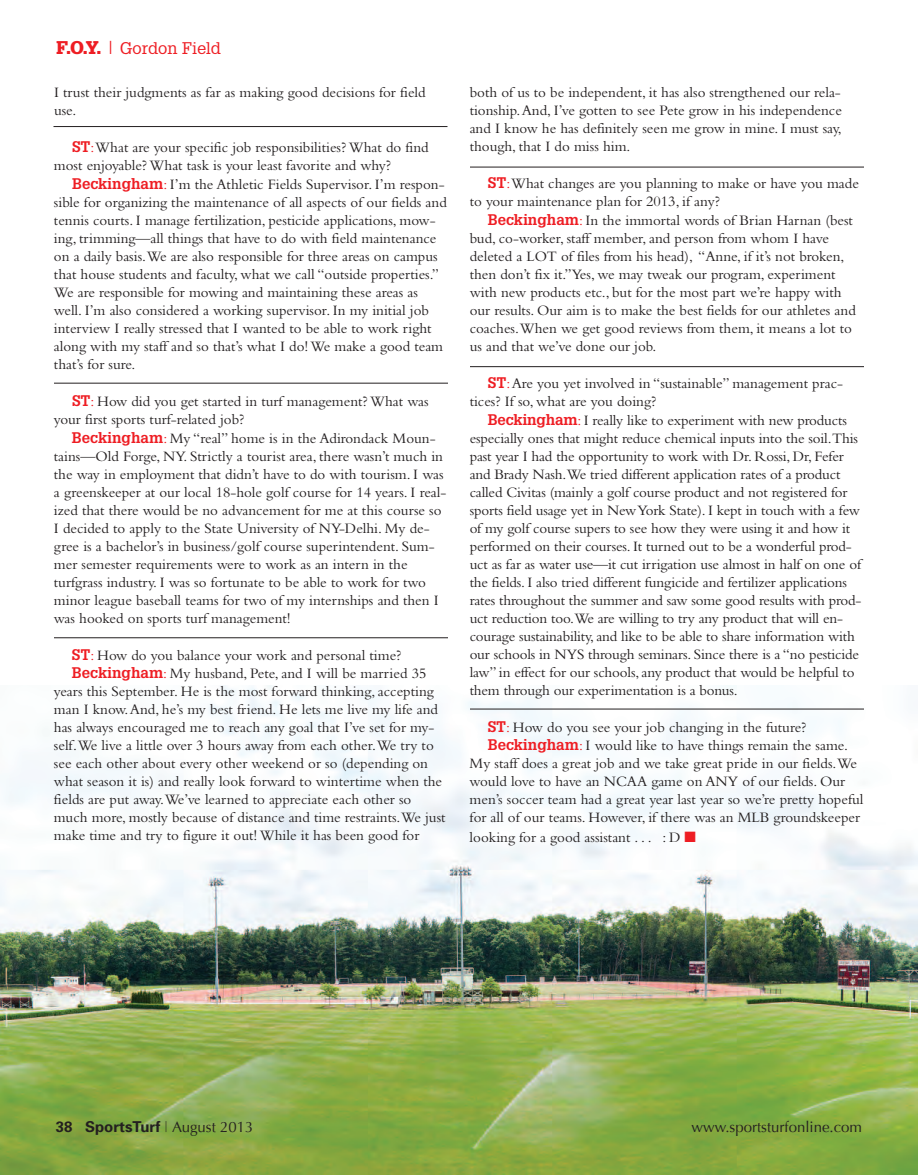
<style>
.page{position:relative;width:918px;height:1175px;background:#fff}
.page>*{position:absolute;margin:0;border:0;box-sizing:border-box;transform-origin:0 0}
.t1{font:16.5px "Glypha";color:#ee1d23}
.t2{font:15px/18px "Bembo";color:#231f20}
.t3{font:15px "Optima";color:#231f20}
.t4{font:700 15px "Univers";color:#231f20}
.s1{font-weight:900;font-size:18px}
.s2{font-size:18px}
.s3{font-family:"Glypha";font-weight:700;color:#ee1d23}
.s4{color:#ee1d23}
.s5{font-weight:100;font-stretch:ultra-condensed}
.s6{font-family:"Optima";font-weight:400}
</style>
<div class="page">
<img style="left:0;top:686px;width:918px;height:488px">
<hr style="left:54px;top:126px;width:393px;height:1px;background:#231f20">
<hr style="left:54px;top:383px;width:394px;height:1px;background:#231f20">
<hr style="left:54px;top:637px;width:394px;height:1px;background:#231f20">
<hr style="left:470px;top:708px;width:394px;height:1px;background:#231f20">
<hr style="left:470px;top:366px;width:394px;height:1px;background:#231f20">
<hr style="left:470px;top:167px;width:394px;height:1px;background:#231f20">
<p class="t1" style="left:56px;top:39px;width:166px"><span class="s1">F.O.Y.</span> <span class="s2">|</span> Gordon Field</p>
<p class="t2" style="left:54px;top:85px;width:373px">I trust their judgments as far as making good decisions for field use.</p>
<p class="t2" style="left:72px;top:140px;width:358px"><span class="s3">ST</span><span class="s4">:</span>What are your specific job responsibilities? What do find</p>
<p class="t2" style="left:54px;top:158px;width:339px">most enjoyable? What task is your least favorite and why?</p>
<p class="t2" style="left:72px;top:177px;width:374px"><span class="s3">Beckingham</span><span class="s4">:</span> I’m the Athletic Fields Supervisor. I’m respon-</p>
<p class="t2" style="left:54px;top:195px;width:394px">sible for organizing the maintenance of all aspects of our fields and</p>
<p class="t2" style="left:54px;top:213px;width:383px">tennis courts. I manage fertilization, pesticide applications, mow-</p>
<p class="t2" style="left:54px;top:231px;width:384px">ing, trimming—all things that have to do with field maintenance</p>
<p class="t2" style="left:54px;top:249px;width:385px">on a daily basis.We are also responsible for three areas on campus</p>
<p class="t2" style="left:54px;top:267px;width:387px">that house students and faculty, what we call “outside properties.”</p>
<p class="t2" style="left:54px;top:285px;width:366px">We are responsible for mowing and maintaining these areas as</p>
<p class="t2" style="left:54px;top:303px;width:377px">well. I’m also considered a working supervisor. In my initial job</p>
<p class="t2" style="left:54px;top:321px;width:379px">interview I really stressed that I wanted to be able to work right</p>
<p class="t2" style="left:54px;top:339px;width:391px">along with my staff and so that’s what I do! We make a good team</p>
<p class="t2" style="left:54px;top:357px;width:83px">that’s for sure.</p>
<p class="t2" style="left:72px;top:393px;width:358px"><span class="s3">ST</span><span class="s4">:</span> How did you get started in turf management? What was</p>
<p class="t2" style="left:54px;top:411px;width:192px">your first sports turf-related job?</p>
<p class="t2" style="left:72px;top:430px;width:365px"><span class="s3">Beckingham</span><span class="s4">:</span> My “real” home is in the Adirondack Moun-</p>
<p class="t2" style="left:54px;top:448px;width:391px">tains—Old Forge, NY. Strictly a tourist area, there wasn’t much in</p>
<p class="t2" style="left:54px;top:466px;width:391px">the way in employment that didn’t have to do with tourism. I was</p>
<p class="t2" style="left:54px;top:484px;width:394px">a greenskeeper at our local 18-hole golf course for 14 years. I real-</p>
<p class="t2" style="left:54px;top:502px;width:389px">ized that there would be no advancement for me at this course so</p>
<p class="t2" style="left:54px;top:520px;width:377px">I decided to apply to the State University of NY-Delhi. My de-</p>
<p class="t2" style="left:54px;top:538px;width:382px">gree is a bachelor’s in business/golf course superintendent. Sum-</p>
<p class="t2" style="left:54px;top:556px;width:355px">mer semester requirements were to work as an intern in the</p>
<p class="t2" style="left:54px;top:574px;width:374px">turfgrass industry. I was so fortunate to be able to work for two</p>
<p class="t2" style="left:54px;top:592px;width:386px">minor league baseball teams for two of my internships and then I</p>
<p class="t2" style="left:54px;top:610px;width:238px">was hooked on sports turf management!</p>
<p class="t2" style="left:72px;top:647px;width:331px"><span class="s3">ST</span><span class="s4">:</span> How do you balance your work and personal time?</p>
<p class="t2" style="left:72px;top:666px;width:356px"><span class="s3">Beckingham</span><span class="s4">:</span> My husband, Pete, and I will be married 35</p>
<p class="t2" style="left:54px;top:684px;width:381px">years this September. He is the most forward thinking, accepting</p>
<p class="t2" style="left:54px;top:702px;width:386px">man I know. And, he’s my best friend. He lets me live my life and</p>
<p class="t2" style="left:54px;top:720px;width:382px">has always encouraged me to reach any goal that I’ve set for my-</p>
<p class="t2" style="left:54px;top:738px;width:381px">self.We live a little over 3 hours away from each other.We try to</p>
<p class="t2" style="left:54px;top:756px;width:376px">see each other about every other weekend or so (depending on</p>
<p class="t2" style="left:54px;top:774px;width:390px">what season it is) and really look forward to wintertime when the</p>
<p class="t2" style="left:54px;top:792px;width:359px">fields are put away.We’ve learned to appreciate each other so</p>
<p class="t2" style="left:54px;top:810px;width:393px">much more, mostly because of distance and time restraints.We just</p>
<p class="t2" style="left:54px;top:828px;width:367px">make time and try to figure it out! While it has been good for</p>
<p class="t2" style="left:470px;top:85px;width:374px;text-align:justify">both of us to be independent, it has also strengthened our rela&shy;tionship. And, I’ve gotten to see Pete grow in his independence and I know he has definitely seen me grow in mine. I must say, though, that I do miss him.</p>
<p class="t2" style="left:488px;top:176px;width:373px"><span class="s3">ST</span><span class="s4">:</span>What changes are you planning to make or have you made</p>
<p class="t2" style="left:470px;top:194px;width:252px">to your maintenance plan for 2013, if any?</p>
<p class="t2" style="left:488px;top:213px;width:367px"><span class="s3">Beckingham</span><span class="s4">:</span> In the immortal words of Brian Harnan (best</p>
<p class="t2" style="left:470px;top:231px;width:361px">bud, co-worker, staff member, and person from whom I have</p>
<p class="t2" style="left:470px;top:249px;width:376px">deleted a LOT of files from his head), “Anne, if it’s not broken,</p>
<p class="t2" style="left:470px;top:267px;width:367px">then don’t fix it.” Yes, we may tweak our program, experiment</p>
<p class="t2" style="left:470px;top:285px;width:373px">with new products etc., but for the most part we’re happy with</p>
<p class="t2" style="left:470px;top:303px;width:388px">our results. Our aim is to make the best fields for our athletes and</p>
<p class="t2" style="left:470px;top:321px;width:384px">coaches.When we get good reviews from them, it means a lot to</p>
<p class="t2" style="left:470px;top:339px;width:188px">us and that we’ve done our job.</p>
<p class="t2" style="left:488px;top:375px;width:357px"><span class="s3">ST</span><span class="s4">:</span>Are you yet involved in “sustainable” management prac-</p>
<p class="t2" style="left:470px;top:393px;width:188px">tices? If so, what are you doing?</p>
<p class="t2" style="left:488px;top:412px;width:361px"><span class="s3">Beckingham</span><span class="s4">:</span> I really like to experiment with new products</p>
<p class="t2" style="left:470px;top:430px;width:390px">especially ones that might reduce chemical inputs into the soil.This</p>
<p class="t2" style="left:470px;top:448px;width:376px">past year I had the opportunity to work with Dr. Rossi, Dr, Fefer</p>
<p class="t2" style="left:470px;top:466px;width:372px">and Brady Nash.We tried different application rates of a product</p>
<p class="t2" style="left:470px;top:484px;width:379px">called Civitas (mainly a golf course product and not registered for</p>
<p class="t2" style="left:470px;top:502px;width:392px">sports field usage yet in New York State). I kept in touch with a few</p>
<p class="t2" style="left:470px;top:520px;width:382px">of my golf course supers to see how they were using it and how it</p>
<p class="t2" style="left:470px;top:538px;width:384px">performed on their courses. It turned out to be a wonderful prod-</p>
<p class="t2" style="left:470px;top:556px;width:393px">uct as far as water use—it cut irrigation use almost in half on one of</p>
<p class="t2" style="left:470px;top:574px;width:379px">the fields. I also tried different fungicide and fertilizer applications</p>
<p class="t2" style="left:470px;top:592px;width:393px">rates throughout the summer and saw some good results with prod-</p>
<p class="t2" style="left:470px;top:610px;width:375px">uct reduction too.We are willing to try any product that will en-</p>
<p class="t2" style="left:470px;top:628px;width:387px">courage sustainability, and like to be able to share information with</p>
<p class="t2" style="left:470px;top:646px;width:391px">our schools in NYS through seminars. Since there is a “no pesticide</p>
<p class="t2" style="left:470px;top:664px;width:386px">law” in effect for our schools, any product that would be helpful to</p>
<p class="t2" style="left:470px;top:682px;width:270px">them through our experimentation is a bonus.</p>
<p class="t2" style="left:488px;top:719px;width:320px"><span class="s3">ST</span><span class="s4">:</span> How do you see your job changing in the future?</p>
<p class="t2" style="left:488px;top:738px;width:362px"><span class="s3">Beckingham</span><span class="s4">:</span> I would like to have things remain the same.</p>
<p class="t2" style="left:470px;top:756px;width:389px">My staff does a great job and we take great pride in our fields.We</p>
<p class="t2" style="left:470px;top:774px;width:377px">would love to have an NCAA game on ANY of our fields. Our</p>
<p class="t2" style="left:470px;top:792px;width:395px">men’s soccer team had a great year last year so we’re pretty hopeful</p>
<p class="t2" style="left:470px;top:810px;width:392px">for all of our teams. However, if there was an MLB groundskeeper</p>
<p class="t2" style="left:470px;top:829px;width:228px">looking for a good assistant . . . : D <span class="s4">■</span></p>
<p class="t4" style="left:56px;top:1121px;width:199px">38 SportsTurf <span class="s5">|</span> <span class="s6">August 2013</span></p>
<p class="t3" style="left:691px;top:1118px;width:172px">www.sportsturfonline.com</p>
</div>
